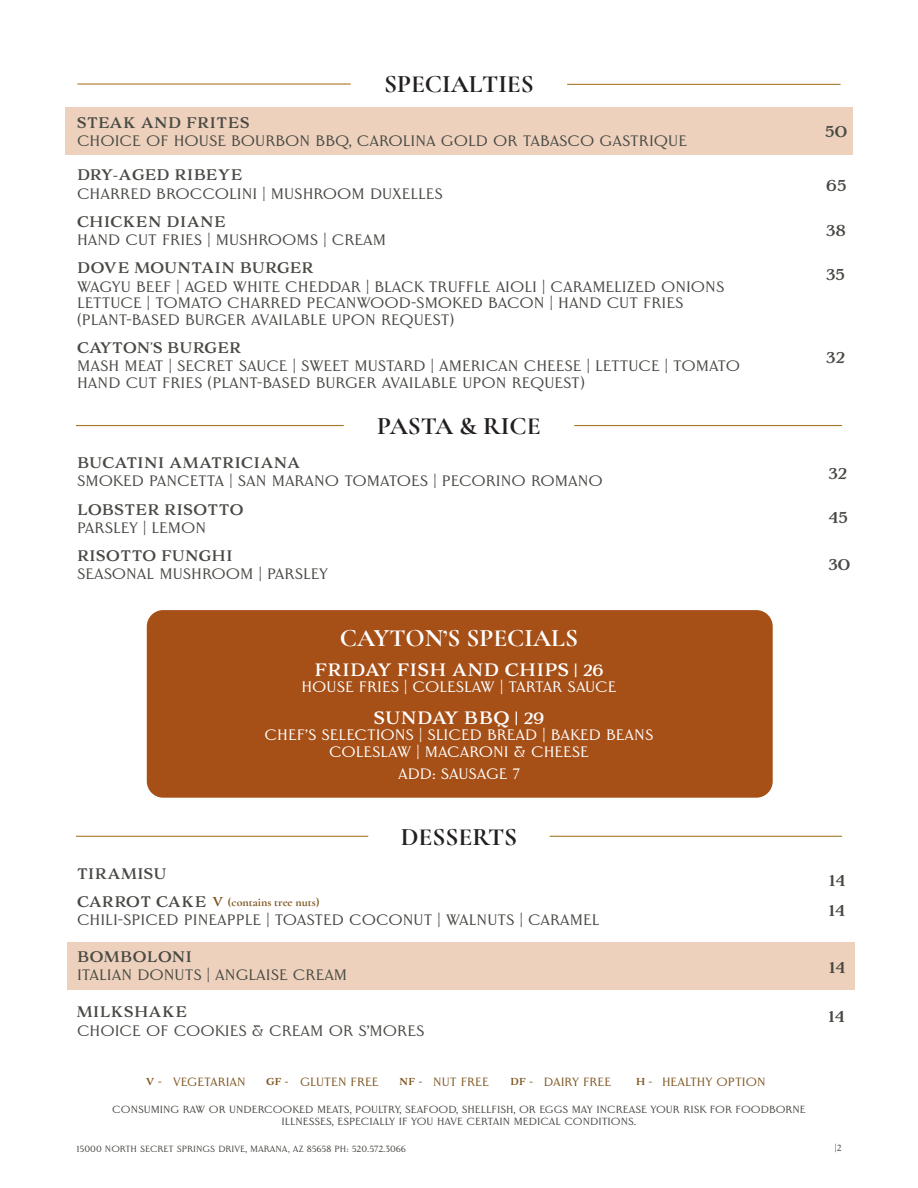
<style>
.page{position:relative;width:918px;height:1188px;background:#fff}
.page>*{position:absolute;margin:0;border:0;box-sizing:border-box;transform-origin:0 0}
.t1{font:700 25.2px "Cormorant Garamond";color:#231f20}
.t2{font:700 25.2px "Cormorant Garamond";color:#fff}
.t3{font:16.65px "Adorn S Serif";color:#fff}
.t4{font:16.05px "Adorn S Serif";color:#474943}
.t5{font:14.25px "Adorn S Serif";color:#474943}
.t6{font:14.25px "Adorn S Serif";letter-spacing:-.035em;color:#474943}
.t7{font:14.25px "Adorn S Serif";letter-spacing:-.02em;color:#474943}
.t8{font:14.1px/17px "Worthington Arcade";color:#474943}
.t9{font:14.1px/17px "Worthington Arcade";color:#fff;text-align:center}
.t10{font:700 12px "Cormorant Garamond";color:#7f5721}
.t11{font:11.25px "Worthington Arcade";color:#7f5721}
.t12{font:11.1px "Adorn S Serif";color:#7f5721}
.t13{font:9.75px/11.7px "Worthington Arcade";color:#474943;text-align:center}
.t14{font:8.4px "Worthington Arcade";color:#474943}
.s1{font-family:"Adorn S Serif";font-weight:400}
</style>
<div class="page">
<div style="left:67px;top:943px;width:788px;height:47px;background:#edd1bd"></div>
<div style="left:147px;top:610px;width:626px;height:188px;background:#a64f17;border-radius:16px"></div>
<div style="left:65px;top:108px;width:788px;height:47px;background:#edd1bd"></div>
<hr style="left:77px;top:83px;width:274px;height:2px;background:#a6772a">
<hr style="left:567px;top:84px;width:274px;height:1px;background:#a6772a">
<hr style="left:76px;top:425px;width:268px;height:1px;background:#a6772a">
<hr style="left:574px;top:425px;width:268px;height:1px;background:#a6772a">
<hr style="left:76px;top:836px;width:292px;height:1px;background:#a6772a">
<hr style="left:550px;top:836px;width:292px;height:1px;background:#a6772a">
<p class="t1" style="left:384px;top:69px;width:151px">SPECIALTIES</p>
<p class="t5" style="left:77px;top:114px;width:174px">STEAK AND FRITES</p>
<p class="t8" style="left:77px;top:133px;width:611px">CHOICE OF HOUSE BOURBON BBQ, CAROLINA GOLD OR TABASCO GASTRIQUE</p>
<p class="t5" style="left:77px;top:166px;width:167px">DRY-AGED RIBEYE</p>
<p class="t8" style="left:77px;top:185px;width:367px">CHARRED BROCCOLINI | MUSHROOM DUXELLES</p>
<p class="t5" style="left:77px;top:212px;width:151px">CHICKEN DIANE</p>
<p class="t8" style="left:77px;top:231px;width:311px">HAND CUT FRIES | MUSHROOMS | CREAM</p>
<p class="t5" style="left:77px;top:259px;width:239px">DOVE MOUNTAIN BURGER</p>
<p class="t8" style="left:77px;top:278px;width:649px">WAGYU BEEF | AGED WHITE CHEDDAR | BLACK TRUFFLE AIOLI | CARAMELIZED ONIONS</p>
<p class="t8" style="left:77px;top:295px;width:608px">LETTUCE | TOMATO CHARRED PECANWOOD-SMOKED BACON | HAND CUT FRIES (PLANT-BASED BURGER AVAILABLE UPON REQUEST)</p>
<p class="t6" style="left:77px;top:339px;width:166px">CAYTON’S BURGER</p>
<p class="t8" style="left:77px;top:357px;width:664px">MASH MEAT | SECRET SAUCE | SWEET MUSTARD | AMERICAN CHEESE | LETTUCE | TOMATO</p>
<p class="t8" style="left:77px;top:374px;width:509px">HAND CUT FRIES (PLANT-BASED BURGER AVAILABLE UPON REQUEST)</p>
<p class="t1" style="left:377px;top:410px;width:165px">PASTA &amp; RICE</p>
<p class="t5" style="left:77px;top:454px;width:225px">BUCATINI AMATRICIANA</p>
<p class="t8" style="left:77px;top:473px;width:527px">SMOKED PANCETTA | SAN MARANO TOMATOES | PECORINO ROMANO</p>
<p class="t5" style="left:77px;top:500px;width:168px">LOBSTER RISOTTO</p>
<p class="t8" style="left:77px;top:519px;width:131px">PARSLEY | LEMON</p>
<p class="t5" style="left:77px;top:547px;width:158px">RISOTTO FUNGHI</p>
<p class="t8" style="left:77px;top:566px;width:253px">SEASONAL MUSHROOM | PARSLEY</p>
<p class="t2" style="left:340px;top:623px;width:240px">CAYTON’S SPECIALS</p>
<p class="t3" style="left:314px;top:659px;width:291px">FRIDAY FISH AND CHIPS | 26</p>
<p class="t9" style="left:301px;top:678px;width:317px">HOUSE FRIES | COLESLAW | TARTAR SAUCE</p>
<p class="t3" style="left:374px;top:707px;width:172px">SUNDAY BBQ | 29</p>
<p class="t9" style="left:265px;top:727px;width:390px">CHEF’S SELECTIONS | SLICED BREAD | BAKED BEANS<br>COLESLAW | MACARONI &amp; CHEESE</p>
<p class="t9" style="left:398px;top:765px;width:123px">ADD: SAUSAGE 7</p>
<p class="t5" style="left:77px;top:865px;width:91px">TIRAMISU</p>
<p class="t1" style="left:401px;top:821px;width:118px">DESSERTS</p>
<p class="t7" style="left:77px;top:893px;width:132px">CARROT CAKE</p>
<p class="t10" style="left:212px;top:894px;width:109px"><span class="s1">V</span> (contains tree nuts)</p>
<p class="t8" style="left:77px;top:911px;width:524px">CHILI-SPICED PINEAPPLE | TOASTED COCONUT | WALNUTS | CARAMEL</p>
<p class="t5" style="left:77px;top:948px;width:117px">BOMBOLONI</p>
<p class="t8" style="left:77px;top:967px;width:272px">ITALIAN DONUTS | ANGLAISE CREAM</p>
<p class="t5" style="left:77px;top:1003px;width:112px">MILKSHAKE</p>
<p class="t8" style="left:77px;top:1022px;width:349px">CHOICE OF COOKIES &amp; CREAM OR S’MORES</p>
<p class="t12" style="left:146px;top:1074px;width:18px">v -</p>
<p class="t11" style="left:173px;top:1075px;width:74px">VEGETARIAN</p>
<p class="t12" style="left:266px;top:1074px;width:24px">gf -</p>
<p class="t11" style="left:300px;top:1074px;width:80px">GLUTEN FREE</p>
<p class="t12" style="left:399px;top:1074px;width:25px">nf -</p>
<p class="t11" style="left:433px;top:1074px;width:57px">NUT FREE</p>
<p class="t12" style="left:510px;top:1074px;width:25px">df -</p>
<p class="t11" style="left:544px;top:1074px;width:69px">DAIRY FREE</p>
<p class="t12" style="left:636px;top:1074px;width:18px">h -</p>
<p class="t11" style="left:662px;top:1075px;width:105px">HEALTHY OPTION</p>
<p class="t13" style="left:112px;top:1104px;width:695px">CONSUMING RAW OR UNDERCOOKED MEATS, POULTRY, SEAFOOD, SHELLFISH, OR EGGS MAY INCREASE YOUR RISK FOR FOODBORNE<br>ILLNESSES, ESPECIALLY IF YOU HAVE CERTAIN MEDICAL CONDITIONS.</p>
<p class="t4" style="left:825px;top:121px;width:24px">50</p>
<p class="t4" style="left:826px;top:175px;width:22px">65</p>
<p class="t4" style="left:826px;top:220px;width:21px">38</p>
<p class="t4" style="left:826px;top:264px;width:20px">35</p>
<p class="t4" style="left:826px;top:346px;width:20px">32</p>
<p class="t4" style="left:829px;top:463px;width:20px">32</p>
<p class="t4" style="left:829px;top:507px;width:21px">45</p>
<p class="t4" style="left:829px;top:554px;width:24px">30</p>
<p class="t4" style="left:829px;top:870px;width:18px">14</p>
<p class="t4" style="left:829px;top:900px;width:18px">14</p>
<p class="t4" style="left:829px;top:957px;width:18px">14</p>
<p class="t4" style="left:828px;top:1006px;width:18px">14</p>
<p class="t14" style="left:77px;top:1143px;width:331px">15000 NORTH SECRET SPRINGS DRIVE, MARANA, AZ 85658 PH: 520.572.3066</p>
<p class="t14" style="left:835px;top:1142px;width:8px">|2</p>
</div>
